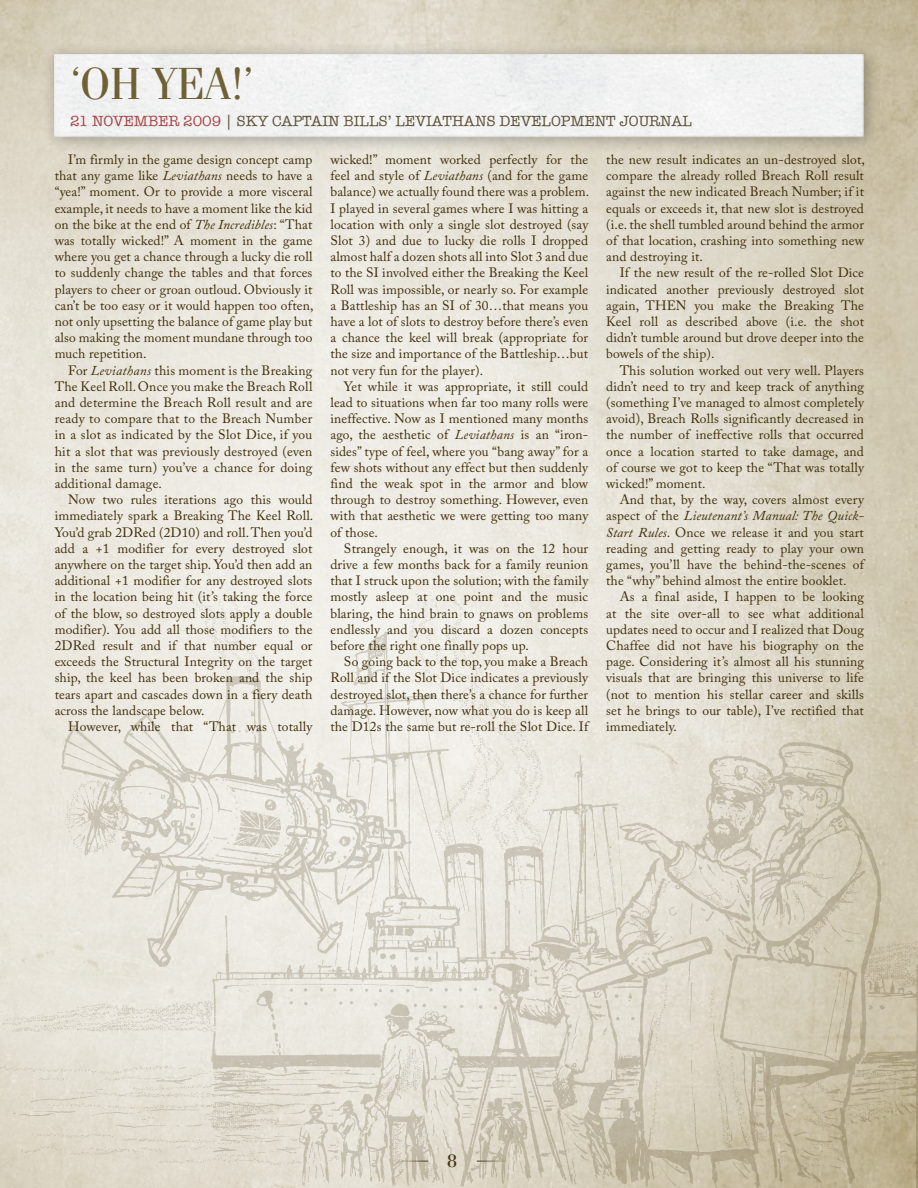
<style>
.page{position:relative;width:918px;height:1188px;background:#fff}
.page>*{position:absolute;margin:0;border:0;box-sizing:border-box;transform-origin:0 0}
.t1{font:45px "Fenice Std";color:#553f07}
.t2{font:18px "Fenice Std";color:#3e2e0a}
.t3{font:15px "American Typewriter";color:#3e2e0a}
.t4{font:13.5px/16.2px "Adobe Caslon Pro";letter-spacing:.01em;color:#3e2e0a;text-align:justify}
.s1{color:#a01d20}
.s2{font-style:italic}
</style>
<div class="page">
<img style="left:0;top:594px;width:918px;height:594px">
<div style="left:42px;top:42px;width:838px;height:111px;background:#000;opacity:.3"></div>
<div style="left:54px;top:54px;width:810px;height:83px;background:#f1f2f2"></div>
<h1 class="t1" style="left:70px;top:57px;width:185px">‘Oh yea!’</h1>
<p class="t3" style="left:70px;top:113px;width:623px"><span class="s1">21 NOVEMBER 2009</span> | SKY CAPTAIN BILLS’ LEVIATHANS DEVELOPMENT JOURNAL</p>
<p class="t4" style="left:55px;top:151px;width:260px;text-indent:14px">I’m firmly in the game design concept camp that any game like <span class="s2">Leviathans</span> needs to have a “yea!” moment. Or to provide a more visceral example, it needs to have a moment like the kid on the bike at the end of <span class="s2">The Incredibles</span>: “That was totally wicked!” A moment in the game where you get a chance through a lucky die roll to suddenly change the tables and that forces players to cheer or groan outloud. Obviously it can’t be too easy or it would happen too often, not only upsetting the balance of game play but also making the moment mundane through too much repetition.</p>
<p class="t4" style="left:55px;top:362px;width:259px;text-indent:14px">For <span class="s2">Leviathans</span> this moment is the Breaking The Keel Roll. Once you make the Breach Roll and determine the Breach Roll result and are ready to compare that to the Breach Number in a slot as indicated by the Slot Dice, if you hit a slot that was previously destroyed (even in the same turn) you’ve a chance for doing additional damage.</p>
<p class="t4" style="left:55px;top:491px;width:260px;text-indent:14px">Now two rules iterations ago this would immediately spark a Breaking The Keel Roll.<br>You’d grab 2DRed (2D10) and roll. Then you’d add a +1 modifier for every destroyed slot anywhere on the target ship. You’d then add an additional +1 modifier for any destroyed slots in the location being hit (it’s taking the force of the blow, so destroyed slots apply a double modifier). You add all those modifiers to the 2DRed result and if that number equal or exceeds the Structural Integrity on the target ship, the keel has been broken and the ship tears apart and cascades down in a fiery death across the landscape below.</p>
<p class="t4" style="left:68px;top:718px;width:246px">However, while that “That was totally</p>
<p class="t4" style="left:330px;top:151px;width:260px">wicked!” moment worked perfectly for the feel and style of <span class="s2">Leviathans</span> (and for the game balance) we actually found there was a problem.<br>I played in several games where I was hitting a location with only a single slot destroyed (say Slot 3) and due to lucky die rolls I dropped almost half a dozen shots all into Slot 3 and due to the SI involved either the Breaking the Keel Roll was impossible, or nearly so. For example a Battleship has an SI of 30…that means you have a lot of slots to destroy before there’s even a chance the keel will break (appropriate for the size and importance of the Battleship…but not very fun for the player).</p>
<p class="t4" style="left:330px;top:378px;width:259px;text-indent:14px">Yet while it was appropriate, it still could lead to situations when far too many rolls were ineffective. Now as I mentioned many months ago, the aesthetic of <span class="s2">Leviathans</span> is an “iron&shy;sides” type of feel, where you “bang away” for a few shots without any effect but then suddenly find the weak spot in the armor and blow through to destroy something. However, even with that aesthetic we were getting too many of those.</p>
<p class="t4" style="left:330px;top:540px;width:259px;text-indent:14px">Strangely enough, it was on the 12 hour drive a few months back for a family reunion that I struck upon the solution; with the family mostly asleep at one point and the music blaring, the hind brain to gnaws on problems endlessly and you discard a dozen concepts before the right one finally pops up.</p>
<p class="t4" style="left:330px;top:653px;width:259px;text-indent:14px">So going back to the top, you make a Breach Roll and if the Slot Dice indicates a previously destroyed slot, then there’s a chance for further damage. However, now what you do is keep all the D12s the same but re-roll the Slot Dice. If</p>
<p class="t4" style="left:606px;top:151px;width:260px">the new result indicates an un-destroyed slot, compare the already rolled Breach Roll result against the new indicated Breach Number; if it equals or exceeds it, that new slot is destroyed (i.e. the shell tumbled around behind the armor of that location, crashing into something new and destroying it.</p>
<p class="t4" style="left:606px;top:265px;width:259px;text-indent:14px">If the new result of the re-rolled Slot Dice indicated another previously destroyed slot again, THEN you make the Breaking The Keel roll as described above (i.e. the shot didn’t tumble around but drove deeper into the bowels of the ship).</p>
<p class="t4" style="left:606px;top:362px;width:259px;text-indent:14px">This solution worked out very well. Players didn’t need to try and keep track of anything (something I’ve managed to almost completely avoid), Breach Rolls significantly decreased in the number of ineffective rolls that occurred once a location started to take damage, and of course we got to keep the “That was totally wicked!” moment.</p>
<p class="t4" style="left:606px;top:491px;width:259px;text-indent:14px">And that, by the way, covers almost every aspect of the <span class="s2">Lieutenant’s Manual: The Quick-Start Rules</span>. Once we release it and you start reading and getting ready to play your own games, you’ll have the behind-the-scenes of the “why” behind almost the entire booklet.</p>
<p class="t4" style="left:606px;top:589px;width:259px;text-indent:14px">As a final aside, I happen to be looking at the site over-all to see what additional updates need to occur and I realized that Doug Chaffee did not have his biography on the page. Considering it’s almost all his stunning visuals that are bringing this universe to life (not to mention his stellar career and skills set he brings to our table), I’ve rectified that immediately.</p>
<h2 class="t2" style="left:447px;top:1150px;width:12px">8</h2>
</div>
